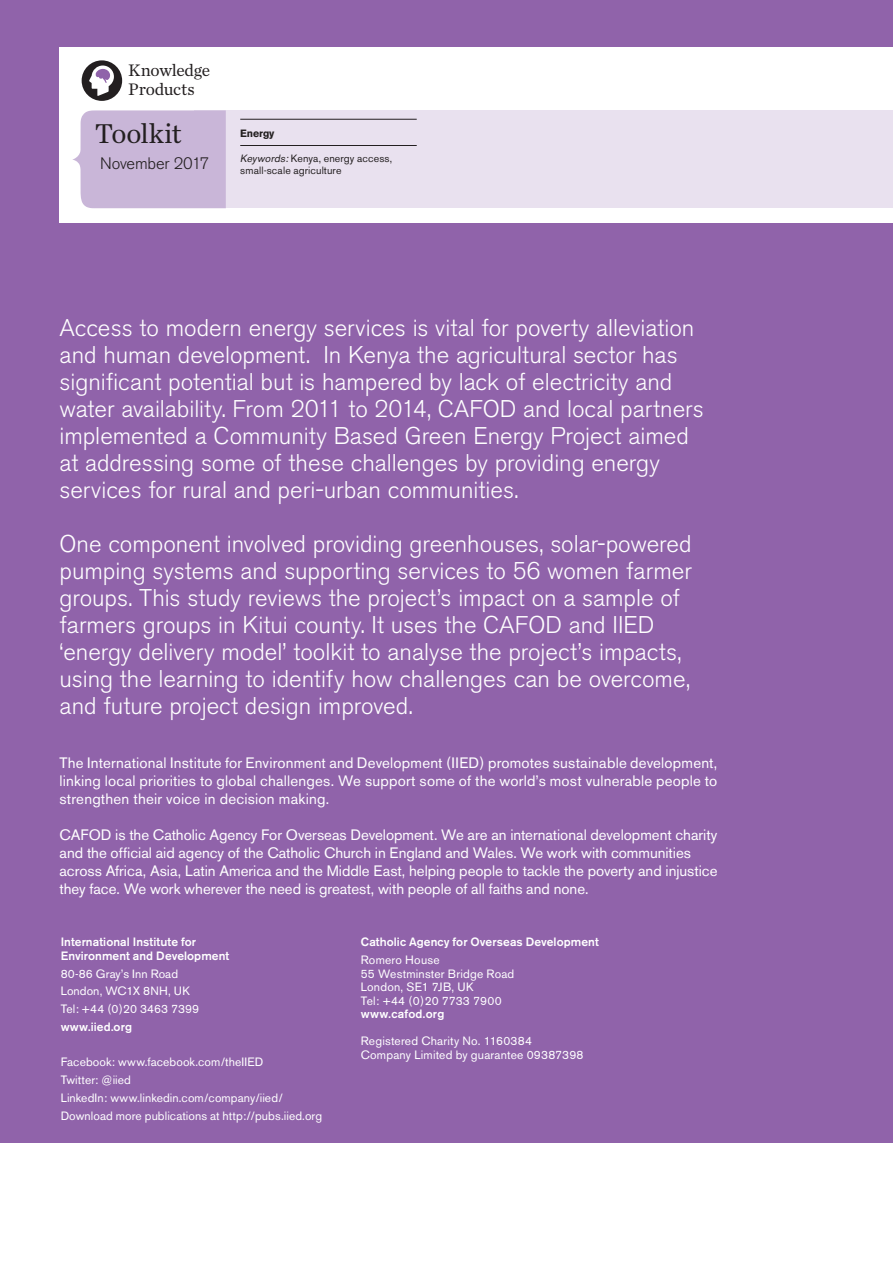
<style>
.page{position:relative;width:893px;height:1263px;background:#fff}
.page>*{position:absolute;margin:0;border:0;box-sizing:border-box;transform-origin:0 0}
.t1{font:28.5px "Chronicle Text G1";letter-spacing:-.02em;color:#231f20}
.t2{font:300 24px/27px "Akzidenz Grotesk BE";color:#fff}
.t3{font:17.4px/18.5px "Chronicle Text G1";letter-spacing:-.015em;color:#231f20}
.t4{font:300 16.5px "Akzidenz Grotesk BE";letter-spacing:-.01em;color:#231f20}
.t5{font:15px/18px "Akzidenz Grotesk BE";color:#fff;text-align:justify}
.t6{font:12px/17.7px "Akzidenz Grotesk BE";letter-spacing:.01em;color:#fff}
.t7{font:500 12px/13.5px "Akzidenz Grotesk BE";letter-spacing:.005em;color:#fff}
.t8{font:10.5px/12px "Akzidenz Grotesk BE";letter-spacing:.01em;color:#231f20}
.t9{font:700 10.5px "Akzidenz Grotesk BE";letter-spacing:-.01em;color:#231f20}
.s1{font-style:italic}
</style>
<div class="page">
<div style="left:0;top:0;width:893px;height:1143px;background:#9063aa"></div>
<div style="left:60px;top:48px;width:833px;height:175px;background:#fff"></div>
<div style="left:195px;top:110px;width:698px;height:98px;background:#e9e1ef"></div>
<div style="left:72px;top:110px;width:154px;height:98px;background:#c9b6d8"></div>
<hr style="left:240px;top:119px;width:177px;height:1px;background:#231f20">
<hr style="left:240px;top:145px;width:177px;height:1px;background:#231f20">
<div style="left:82px;top:60px;width:40px;height:41px;background:#231f20;border-radius:50%"></div>
<svg style="left:89px;top:66px;width:25px;height:30px"></svg>
<p class="t3" style="left:128px;top:61px;width:84px">Knowledge<br>Products</p>
<p class="t1" style="left:95px;top:116px;width:89px">Toolkit</p>
<p class="t4" style="left:100px;top:154px;width:111px">November 2017</p>
<p class="t9" style="left:240px;top:127px;width:36px">Energy</p>
<p class="t8" style="left:240px;top:153px;width:154px"><span class="s1">Keywords:</span>Kenya, energy access, small-scale agriculture</p>
<p class="t2" style="left:60px;top:314px;width:646px">Access to modern energy services is vital for poverty alleviation and human development. In Kenya the agricultural sector has significant potential but is hampered by lack of electricity and water availability. From 2011 to 2014, CAFOD and local partners implemented a Community Based Green Energy Project aimed at addressing some of these challenges by providing energy services for rural and peri-urban communities.</p>
<p class="t2" style="left:60px;top:530px;width:634px">One component involved providing greenhouses, solar-powered pumping systems and supporting services to 56 women farmer groups. This study reviews the project’s impact on a sample of farmers groups in Kitui county. It uses the CAFOD and IIED ‘energy delivery model’ toolkit to analyse the project’s impacts, using the learning to identify how challenges can be overcome, and future project design improved.</p>
<p class="t5" style="left:60px;top:753px;width:659px">The International Institute for Environment and Development (IIED) promotes sustainable development, linking local priorities to global challenges. We support some of the world’s most vulnerable people to strengthen their voice in decision making.</p>
<p class="t5" style="left:60px;top:825px;width:659px;text-align:left">CAFOD is the Catholic Agency For Overseas Development. We are an international development charity and the official aid agency of the Catholic Church in England and Wales. We work with communities across Africa, Asia, Latin America and the Middle East, helping people to tackle the poverty and injustice they face. We work wherever the need is greatest, with people of all faiths and none.</p>
<p class="t7" style="left:61px;top:935px;width:170px">International Institute for<br>Environment and Development</p>
<p class="t6" style="left:61px;top:964px;width:140px">80-86 Gray’s Inn Road<br>London, WC1X 8NH, UK<br>Tel: +44 (0)20 3463 7399</p>
<p class="t7" style="left:61px;top:1020px;width:73px">www.iied.org</p>
<p class="t6" style="left:61px;top:1053px;width:263px">Facebook: www.facebook.com/theIIED<br>Twitter: @iied<br>LinkedIn: www.linkedin.com/company/iied/ Download more publications at http://pubs.iied.org</p>
<p class="t7" style="left:361px;top:935px;width:239px">Catholic Agency for Overseas Development</p>
<p class="t6" style="left:361px;top:953px;width:155px;line-height:13.5px">Romero House<br>55 Westminster Bridge Road<br>London, SE1 7JB, UK<br>Tel: +44 (0)20 7733 7900</p>
<p class="t7" style="left:361px;top:1007px;width:85px">www.cafod.org</p>
<p class="t6" style="left:361px;top:1034px;width:224px;line-height:13.5px">Registered Charity No. 1160384<br>Company Limited by guarantee 09387398</p>
</div>
